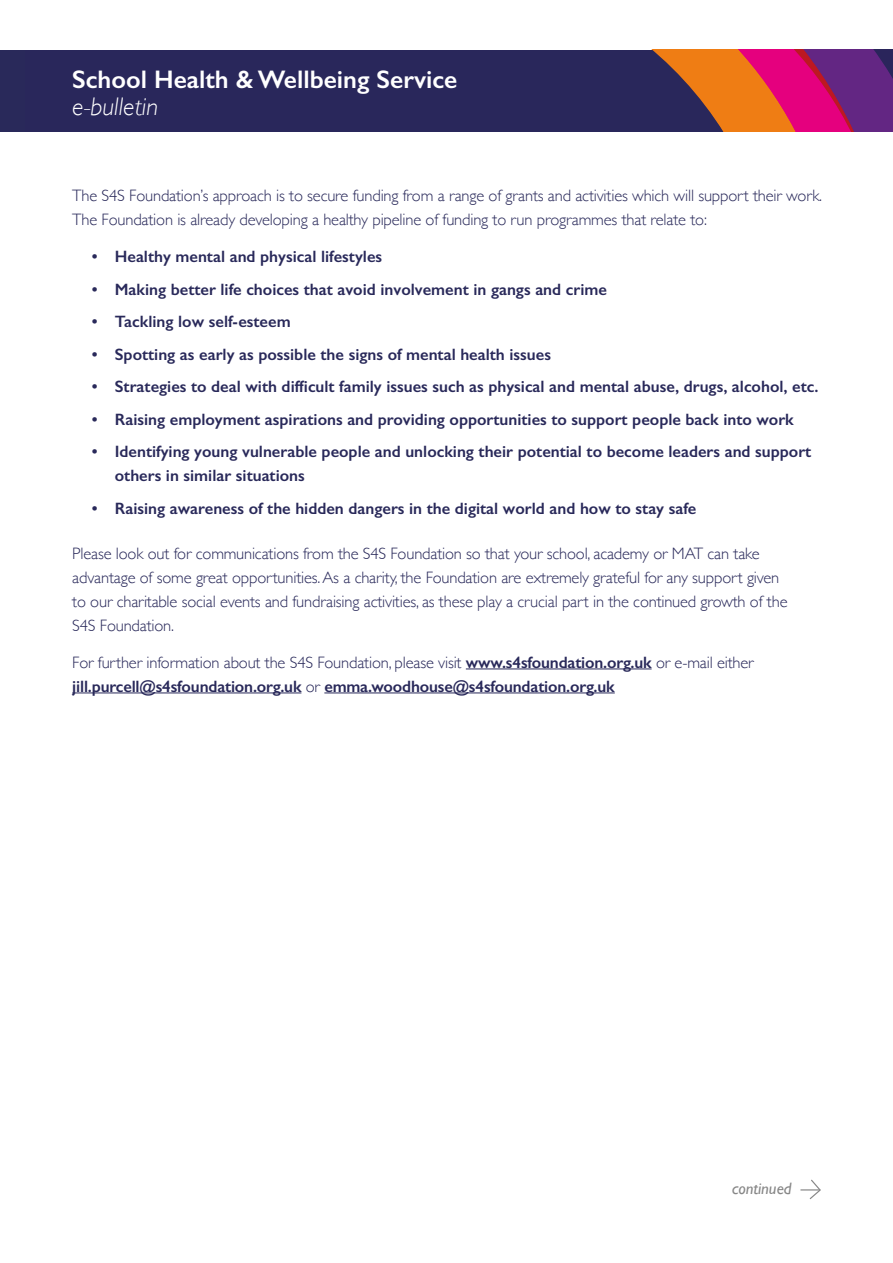
<style>
.page{position:relative;width:893px;height:1263px;background:#fff}
.page>*{position:absolute;margin:0;border:0;box-sizing:border-box;transform-origin:0 0}
.t1{font:600 25.5px "Gill Sans";color:#fff}
.t2{font:italic 300 25.5px "Gill Sans";color:#fff}
.t3{font:600 16.5px/24px "Gill Sans";color:#29295a}
.t4{font:300 16.5px/24px "Gill Sans";letter-spacing:-.01em;color:#29295a}
.t5{font:italic 16.5px "Gill Sans";color:#878787}
.s1{font-weight:300}
</style>
<div class="page">
<div style="left:0;top:50px;width:893px;height:82px;background:#29295a"></div>
<svg style="left:652px;top:50px;width:241px;height:82px"></svg>
<svg style="left:801px;top:1179px;width:20px;height:21px"></svg>
<hr style="left:466px;top:668px;width:186px;height:1px;background:#29295a">
<hr style="left:72px;top:692px;width:229px;height:1px;background:#29295a">
<hr style="left:324px;top:692px;width:291px;height:1px;background:#29295a">
<h1 class="t1" style="left:72px;top:64px;width:387px">School Health &amp; Wellbeing Service</h1>
<h1 class="t2" style="left:72px;top:92px;width:87px">e-bulletin</h1>
<p class="t4" style="left:72px;top:183px;width:751px">The S4S Foundation’s approach is to secure funding from a range of grants and activities which will support their work.<br>The Foundation is already developing a healthy pipeline of funding to run programmes that relate to:</p>
<p class="t3" style="left:92px;top:244px;width:292px">• Healthy mental and physical lifestyles</p>
<p class="t3" style="left:92px;top:277px;width:517px">• Making better life choices that avoid involvement in gangs and crime</p>
<p class="t3" style="left:92px;top:309px;width:200px">• Tackling low self-esteem</p>
<p class="t3" style="left:92px;top:342px;width:461px">• Spotting as early as possible the signs of mental health issues</p>
<p class="t3" style="left:92px;top:374px;width:728px">• Strategies to deal with difficult family issues such as physical and mental abuse, drugs, alcohol, etc.</p>
<p class="t3" style="left:92px;top:407px;width:703px">• Raising employment aspirations and providing opportunities to support people back into work</p>
<p class="t3" style="left:115px;top:439px;width:698px;text-indent:-23px">• Identifying young vulnerable people and unlocking their potential to become leaders and support others in similar situations</p>
<p class="t3" style="left:92px;top:496px;width:606px">• Raising awareness of the hidden dangers in the digital world and how to stay safe</p>
<p class="t4" style="left:72px;top:541px;width:717px">Please look out for communications from the S4S Foundation so that your school, academy or MAT can take advantage of some great opportunities. As a charity, the Foundation are extremely grateful for any support given to our charitable social events and fundraising activities, as these play a crucial part in the continued growth of the S4S Foundation.</p>
<p class="t3" style="left:72px;top:650px;width:683px"><span class="s1">For further information about the S4S Foundation, please visit</span> www.s4sfoundation.org.uk <span class="s1">or e-mail either </span>jill.purcell@s4sfoundation.org.uk <span class="s1">or</span> emma.woodhouse@s4sfoundation.org.uk</p>
<p class="t5" style="left:732px;top:1179px;width:61px">continued</p>
</div>
